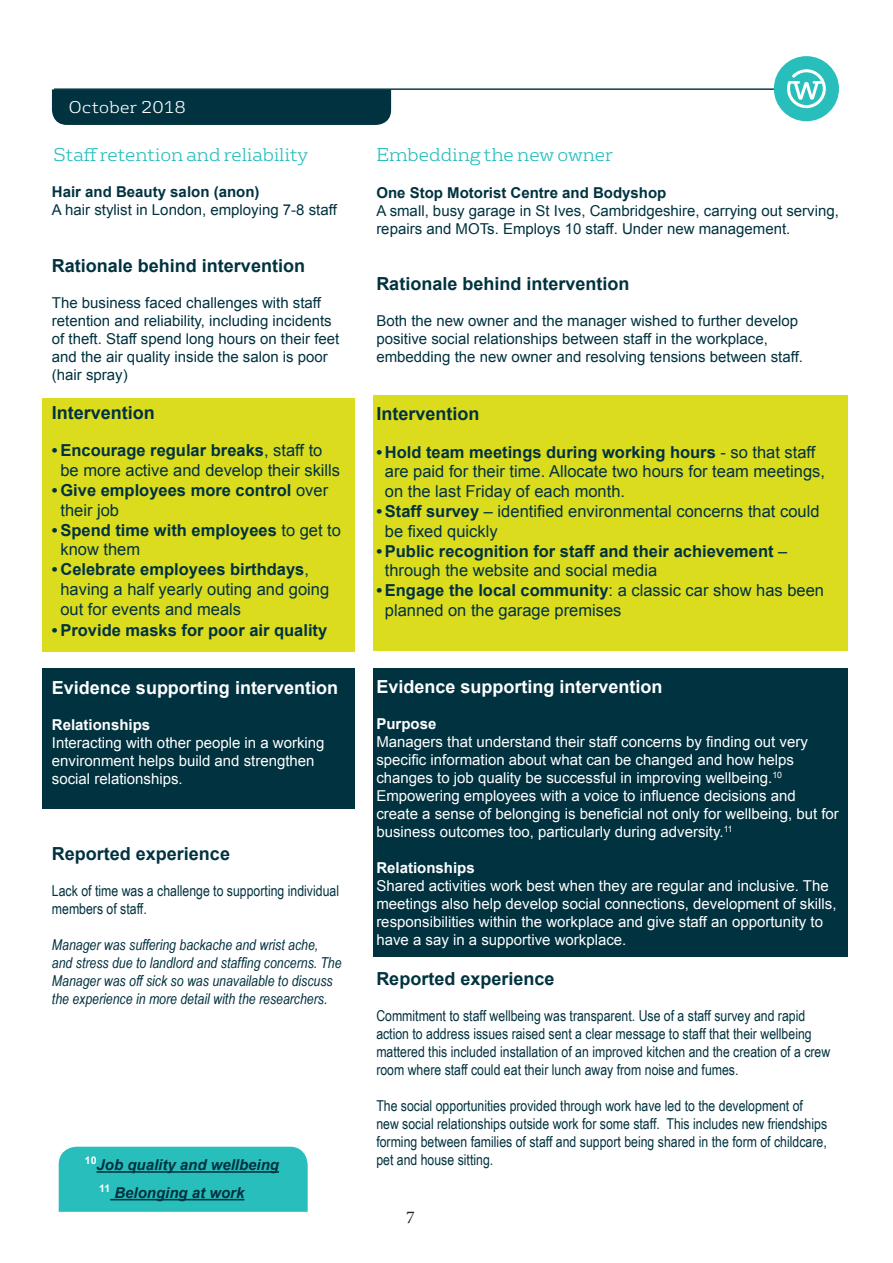
<style>
.page{position:relative;width:893px;height:1263px;background:#fff}
.page>*{position:absolute;margin:0;border:0;box-sizing:border-box;transform-origin:0 0}
.t1{font:700 18px "Arial";color:#003240}
.t2{font:700 18px "Arial";color:#fff}
.t3{font:300 18px "FS Rufus";color:#28bebb}
.t4{font:18px "Minion Pro";color:#231f20}
.t5{font:16.5px/19.8px "Arial";color:#003240}
.t6{font:700 16.5px/19.8px "Arial";color:#003240}
.t7{font:300 16.5px "FS Rufus";letter-spacing:.02em;color:#fff}
.t8{font:15px/18px "Arial";color:#fff}
.t9{font:15px/18px "Arial Narrow";color:#003240}
.t10{font:15px/18px "Arial";color:#003240}
.t11{font:italic 15px/18px "Arial Narrow";color:#003240}
.t12{font:700 15px "Arial";color:#003240}
.t13{font:italic 700 15px "Arial";color:#003240}
.t14{font:700 15px "Arial";color:#fff}
.s1{font-weight:700}
.s2{font-weight:400}
</style>
<div class="page">
<hr style="left:54px;top:88px;width:721px;height:2px;background:#003240">
<div style="left:774px;top:56px;width:65px;height:65px;background:#28bebb;border-radius:50%"></div>
<svg style="left:787px;top:69px;width:39px;height:39px"></svg>
<div style="left:52px;top:89px;width:339px;height:36px;background:#003240"></div>
<div style="left:373px;top:668px;width:475px;height:289px;background:#003240"></div>
<div style="left:43px;top:668px;width:312px;height:140px;background:#003240"></div>
<div style="left:43px;top:398px;width:312px;height:253px;background:#dcdc1e"></div>
<div style="left:373px;top:395px;width:475px;height:256px;background:#dcdc1e"></div>
<div style="left:59px;top:1147px;width:249px;height:65px;background:#28bebb"></div>
<hr style="left:97px;top:1171px;width:182px;height:2px;background:#003240">
<hr style="left:110px;top:1199px;width:134px;height:1px;background:#003240">
<p class="t7" style="left:69px;top:94px;width:119px">October 2018</p>
<p class="t3" style="left:53px;top:140px;width:256px">Staff retention and reliability</p>
<p class="t12" style="left:52px;top:181px;width:209px">Hair and Beauty salon (anon)</p>
<p class="t10" style="left:52px;top:200px;width:286px">A hair stylist in London, employing 7-8 staff</p>
<p class="t1" style="left:52px;top:253px;width:255px">Rationale behind intervention</p>
<p class="t10" style="left:52px;top:294px;width:289px">The business faced challenges with staff retention and reliability, including incidents of theft. Staff spend long hours on their feet and the air quality inside the salon is poor (hair spray)</p>
<p class="t1" style="left:52px;top:399px;width:105px">Intervention</p>
<p class="t5" style="left:60px;top:440px;width:281px;text-indent:-9px"><span class="s1">• Encourage regular breaks</span>, staff to be more active and develop their skills</p>
<p class="t6" style="left:60px;top:480px;width:269px;text-indent:-9px">• Give employees more control <span class="s2">over their job</span></p>
<p class="t6" style="left:60px;top:520px;width:282px;text-indent:-9px">• Spend time with employees <span class="s2">to get to know them</span></p>
<p class="t5" style="left:60px;top:559px;width:270px;text-indent:-9px"><span class="s1">• Celebrate employees birthdays</span>, having a half yearly outing and going out for events and meals</p>
<p class="t6" style="left:52px;top:621px;width:277px">• Provide masks for poor air quality</p>
<p class="t2" style="left:52px;top:675px;width:288px">Evidence supporting intervention</p>
<p class="t14" style="left:52px;top:714px;width:100px">Relationships</p>
<p class="t8" style="left:52px;top:734px;width:274px">Interacting with other people in a working environment helps build and strengthen social relationships.</p>
<p class="t1" style="left:52px;top:840px;width:180px">Reported experience</p>
<p class="t9" style="left:52px;top:881px;width:289px">Lack of time was a challenge to supporting individual members of staff.</p>
<p class="t11" style="left:52px;top:935px;width:291px">Manager was suffering backache and wrist ache, and stress due to landlord and staffing concerns. The Manager was off sick so was unavailable to discuss the experience in more detail with the researchers.</p>
<p class="t13" style="left:85px;top:1155px;width:196px"><sup>10</sup>Job quality and wellbeing</p>
<p class="t13" style="left:99px;top:1183px;width:147px"><sup>11</sup> Belonging at work</p>
<p class="t3" style="left:376px;top:140px;width:238px">Embedding the new owner</p>
<p class="t12" style="left:376px;top:182px;width:292px">One Stop Motorist Centre and Bodyshop</p>
<p class="t10" style="left:376px;top:202px;width:464px">A small, busy garage in St Ives, Cambridgeshire, carrying out serving, repairs and MOTs. Employs 10 staff. Under new management.</p>
<p class="t1" style="left:376px;top:271px;width:255px">Rationale behind intervention</p>
<p class="t10" style="left:376px;top:312px;width:428px">Both the new owner and the manager wished to further develop positive social relationships between staff in the workplace, embedding the new owner and resolving tensions between staff.</p>
<p class="t1" style="left:376px;top:401px;width:105px">Intervention</p>
<p class="t5" style="left:385px;top:442px;width:442px;text-indent:-9px"><span class="s1">• Hold team meetings during working hours</span> - so that staff are paid for their time. Allocate two hours for team meetings, on the last Friday of each month.</p>
<p class="t5" style="left:385px;top:501px;width:436px;text-indent:-9px"><span class="s1">• Staff survey</span> – identified environmental concerns that could be fixed quickly</p>
<p class="t6" style="left:385px;top:541px;width:404px;text-indent:-9px">• Public recognition for staff and their achievement <span class="s2">– through the website and social media</span></p>
<p class="t5" style="left:385px;top:580px;width:441px;text-indent:-9px"><span class="s1">• Engage the local community</span>: a classic car show has been planned on the garage premises</p>
<p class="t2" style="left:376px;top:674px;width:288px">Evidence supporting intervention</p>
<p class="t14" style="left:376px;top:713px;width:62px">Purpose</p>
<p class="t8" style="left:376px;top:733px;width:464px">Managers that understand their staff concerns by finding out very specific information about what can be changed and how helps changes to job quality be successful in improving wellbeing.<sup>10<br></sup>Empowering employees with a voice to influence decisions and create a sense of belonging is beneficial not only for wellbeing, but for business outcomes too, particularly during adversity.<sup>11</sup></p>
<p class="t14" style="left:376px;top:857px;width:100px">Relationships</p>
<p class="t8" style="left:376px;top:877px;width:462px">Shared activities work best when they are regular and inclusive. The meetings also help develop social connections, development of skills, responsibilities within the workplace and give staff an opportunity to have a say in a supportive workplace.</p>
<p class="t1" style="left:376px;top:966px;width:180px">Reported experience</p>
<p class="t9" style="left:376px;top:1006px;width:455px">Commitment to staff wellbeing was transparent. Use of a staff survey and rapid action to address issues raised sent a clear message to staff that their wellbeing mattered this included installation of an improved kitchen and the creation of a crew room where staff could eat their lunch away from noise and fumes.</p>
<p class="t9" style="left:376px;top:1096px;width:452px">The social opportunities provided through work have led to the development of new social relationships outside work for some staff. This includes new friendships forming between families of staff and support being shared in the form of childcare, pet and house sitting.</p>
<p class="t4" style="left:406px;top:1205px;width:10px">7</p>
</div>
